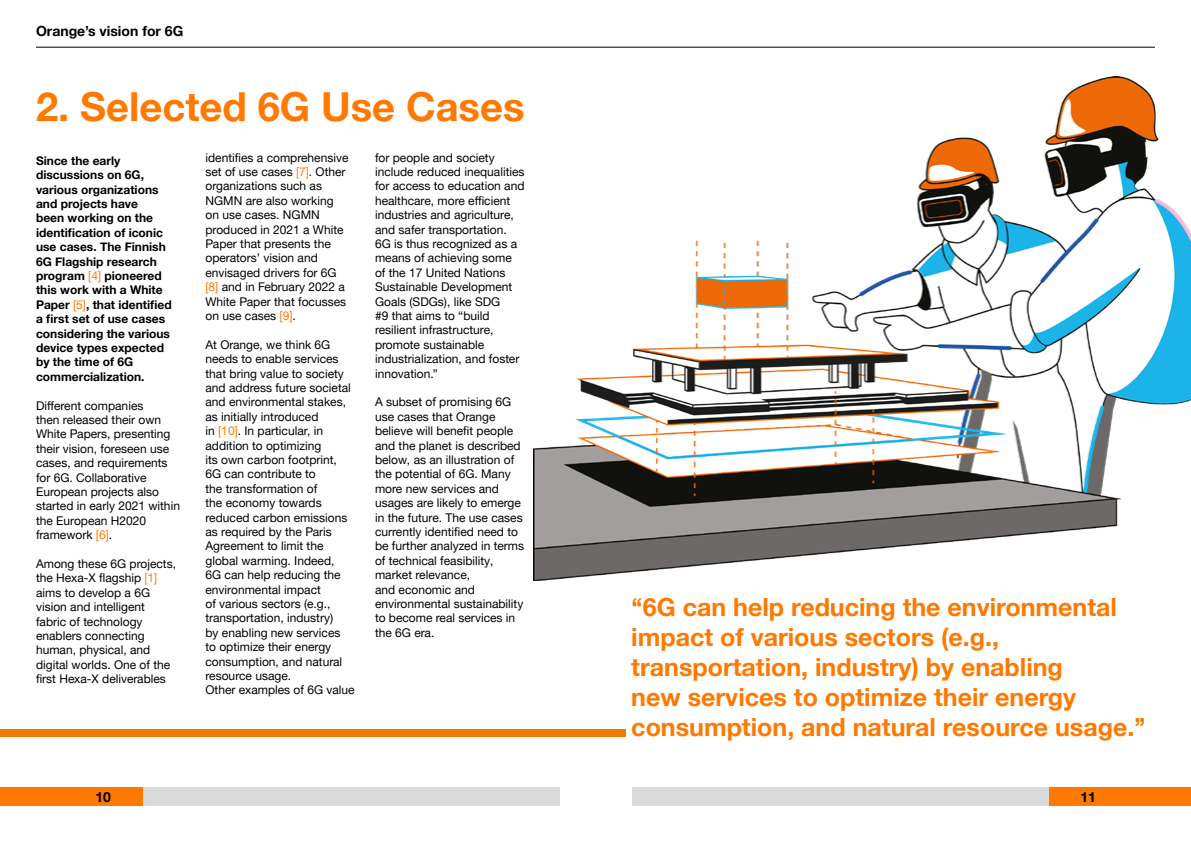
<style>
.page{position:relative;width:1191px;height:842px;background:#fff}
.page>*{position:absolute;margin:0;border:0;box-sizing:border-box;transform-origin:0 0}
.Titre_de_Parties{font:700 40px "Helvetica Neue";color:#ff7900}
.t1{font:700 25px/30px "Helvetica Neue";color:#ff7900}
.t2{font:700 14px "Helvetica Neue";color:#000}
.t3{font:12px/14.4px "Helvetica Neue";color:#000}
.t4{font:700 12px/14.4px "Helvetica Neue";color:#000}
.s1{font-weight:400;color:#ff7900}
.s2{color:#ff7900}
</style>
<div class="page">
<div style="left:0;top:787px;width:143px;height:19px;background:#ff7900"></div>
<div style="left:1048px;top:788px;width:143px;height:18px;background:#ff7900"></div>
<div style="left:143px;top:787px;width:416px;height:19px;background:#dadada"></div>
<div style="left:632px;top:788px;width:416px;height:18px;background:#dadada"></div>
<hr style="left:36px;top:47px;width:1119px;height:1px;background:#000">
<img style="left:533px;top:77px;width:658px;height:504px">
<div style="left:0;top:729px;width:625px;height:7px;background:#ef7d00"></div>
<p class="t2" style="left:36px;top:20px;width:149px">Orange’s vision for 6G</p>
<p class="Titre_de_Parties" style="left:36px;top:75px;width:490px">2. Selected 6G Use Cases</p>
<p class="t4" style="left:36px;top:154px;width:137px">Since the early discussions on 6G, various organizations and projects have<br>been working on the identification of iconic use cases. The Finnish<br>6G Flagship research program <span class="s1">[4]</span> pioneered this work with a White<br>Paper <span class="s1">[5]</span>, that identified a first set of use cases considering the various device types expected by the time of 6G commercialization.</p>
<p class="t3" style="left:36px;top:398px;width:145px">Different companies<br>then released their own<br>White Papers, presenting their vision, foreseen use cases, and requirements for 6G. Collaborative<br>European projects also started in early 2021 within the European H2020 framework <span class="s2">[6]</span>.</p>
<p class="t3" style="left:36px;top:556px;width:142px">Among these 6G projects, the Hexa-X flagship <span class="s2">[1] </span>aims to develop a 6G vision and intelligent fabric of technology enablers connecting human, physical, and digital worlds. One of the first Hexa-X deliverables</p>
<p class="t3" style="left:205px;top:150px;width:144px">identifies a comprehensive set of use cases <span class="s2">[7]</span>. Other organizations such as<br>NGMN are also working on use cases. NGMN produced in 2021 a White<br>Paper that presents the operators’ vision and envisaged drivers for 6G <span class="s2">[8]</span> and in February 2022 a<br>White Paper that focusses on use cases <span class="s2">[9]</span>.</p>
<p class="t3" style="left:205px;top:337px;width:147px">At Orange, we think 6G needs to enable services that bring value to society and address future societal and environmental stakes, as initially introduced<br>in <span class="s2">[10]</span>. In particular, in addition to optimizing<br>its own carbon footprint,<br>6G can contribute to<br>the transformation of<br>the economy towards reduced carbon emissions as required by the Paris<br>Agreement to limit the global warming. Indeed,<br>6G can help reducing the environmental impact<br>of various sectors (e.g., transportation, industry)<br>by enabling new services to optimize their energy consumption, and natural resource usage.</p>
<p class="t3" style="left:205px;top:683px;width:151px">Other examples of 6G value</p>
<p class="t3" style="left:375px;top:150px;width:151px">for people and society include reduced inequalities for access to education and healthcare, more efficient industries and agriculture, and safer transportation.<br>6G is thus recognized as a means of achieving some of the 17 United Nations<br>Sustainable Development<br>Goals (SDGs), like SDG<br>#9 that aims to “build resilient infrastructure, promote sustainable industrialization, and foster innovation.”</p>
<p class="t3" style="left:375px;top:395px;width:151px">A subset of promising 6G use cases that Orange believe will benefit people and the planet is described below, as an illustration of the potential of 6G. Many more new services and usages are likely to emerge in the future. The use cases currently identified need to be further analyzed in terms of technical feasibility, market relevance,<br>and economic and environmental sustainability to become real services in the 6G era.</p>
<p class="t1" style="left:631px;top:592px;width:516px">‘‘6G can help reducing the environmental impact of various sectors (e.g., transportation, industry) by enabling<br>new services to optimize their energy consumption, and natural resource usage.’’</p>
<p class="t2" style="left:95px;top:786px;width:17px">10</p>
<p class="t2" style="left:1080px;top:786px;width:17px">11</p>
</div>
